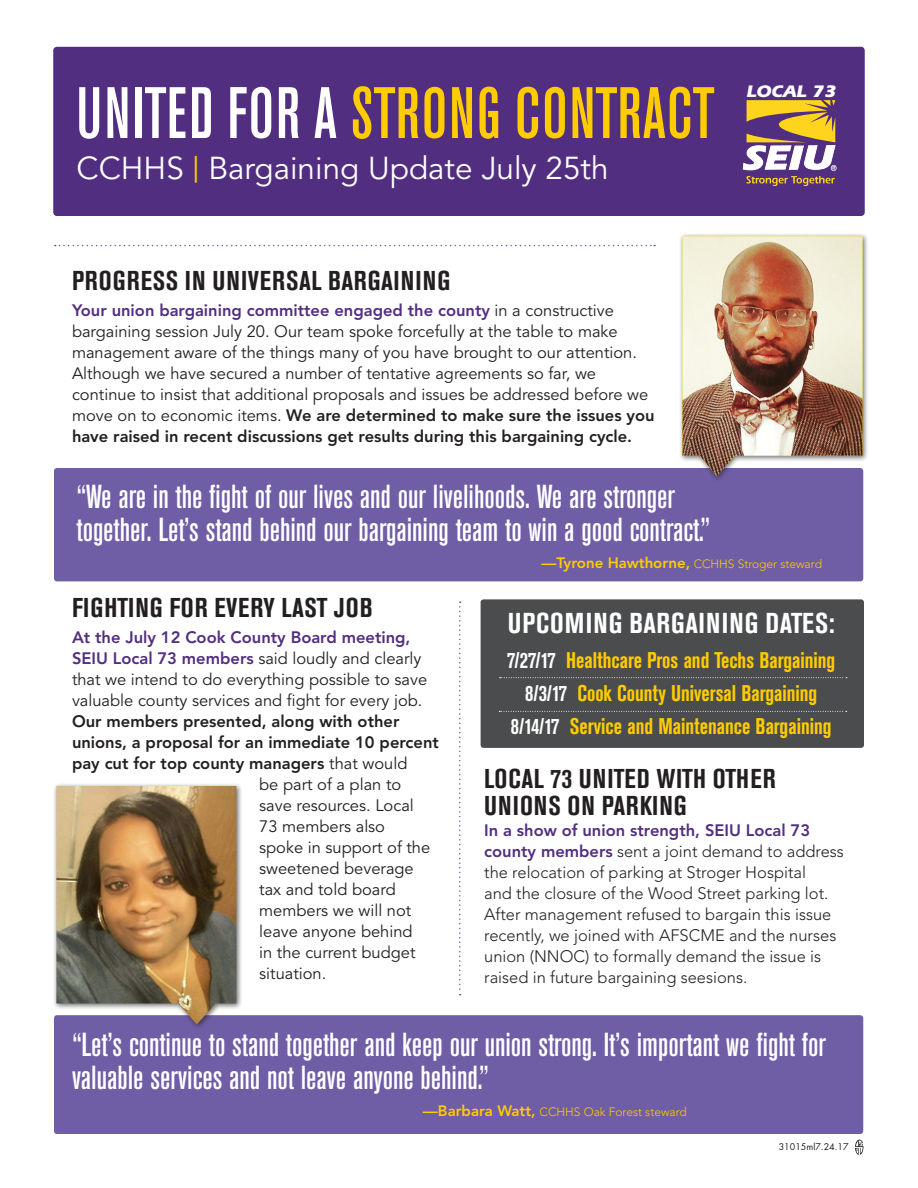
<style>
.page{position:relative;width:918px;height:1188px;background:#fff}
.page>*{position:absolute;margin:0;border:0;box-sizing:border-box;transform-origin:0 0}
.t1{font:500 condensed 72px "Akzidenz Grotesk BE";letter-spacing:.02em;color:#fc0;scale:.94 1}
.t2{font:500 condensed 33px/33px "Akzidenz Grotesk BE";color:#fff}
.t3{font:31.5px "Avenir LT Std";color:#fff}
.t4{font:700 condensed 28.5px "Akzidenz Grotesk BE";letter-spacing:.035em;color:#fff}
.t5{font:700 condensed 27px/27px "Akzidenz Grotesk BE";letter-spacing:.035em;color:#231f20}
.t6{font:700 condensed 22.5px "Akzidenz Grotesk BE";color:#fc0;scale:.93 1}
.t7{font:700 17.25px "ITC Eras Std";color:#fff}
.t8{font:16.5px/21px "Avenir LT Std";color:#231f20}
.t9{font:300 16.5px/21px "Avenir LT Std";color:#231f20}
.t10{font:800 16.5px "Avenir LT Std";color:#231f20}
.t11{font:800 16.5px "Avenir LT Std";color:#522e81}
.t12{font:300 12px "Avenir LT Std";color:#fc0}
.t13{font:9px "Futura Std";color:#231f20}
.s1{color:#fff}
.s2{font-size:26.85px;color:#fc0}
.s3{font-weight:800;color:#522e81}
.s4{font-weight:800}
.s5{font-weight:800;font-size:15px}
.s6{font-weight:400}
</style>
<div class="page">
<div style="left:54px;top:468px;width:809px;height:113px;background:#6f5da5;border-radius:3px"></div>
<div style="left:481px;top:599px;width:383px;height:149px;background:#4b4c4d;border-radius:3px"></div>
<div style="left:54px;top:48px;width:810px;height:167px;background:#522e81;border-radius:3px"></div>
<div style="left:53px;top:47px;width:812px;height:169px;border:2px solid #522e81;border-radius:3px"></div>
<div style="left:54px;top:1015px;width:809px;height:119px;background:#6f5da5;border-radius:3px"></div>
<div style="left:679px;top:233px;width:190px;height:249px;background:#231f20;opacity:.65"></div>
<img style="left:682px;top:236px;width:180px;height:240px">
<svg style="left:55px;top:245px;width:600px;height:1px"></svg>
<svg style="left:855px;top:1140px;width:8px;height:15px"></svg>
<svg style="left:743px;top:100px;width:94px;height:86px"></svg>
<svg style="left:459px;top:602px;width:2px;height:393px"></svg>
<div style="left:53px;top:782px;width:190px;height:248px;background:#231f20;opacity:.65"></div>
<img style="left:56px;top:786px;width:180px;height:238px">
<svg style="left:500px;top:677px;width:347px;height:1px"></svg>
<svg style="left:499px;top:711px;width:348px;height:1px"></svg>
<p class="t1" style="left:76px;top:73px;width:681px"><span class="s1">UNITED FOR A</span> STRONG CONTRACT</p>
<p class="t3" style="left:76px;top:150px;width:534px">CCHHS <span class="s2">|</span> Bargaining Update July 25th</p>
<p class="t7" style="left:746px;top:81px;width:94px">LOCAL 73</p>
<p class="t5" style="left:72px;top:268px;width:380px">PROGRESS IN UNIVERSAL BARGAINING</p>
<p class="t8" style="left:72px;top:300px;width:584px"><span class="s3">Your union bargaining committee engaged the county</span> in a constructive bargaining session July 20. Our team spoke forcefully at the table to make management aware of the things many of you have brought to our attention.<br>Although we have secured a number of tentative agreements so far, we continue to insist that additional proposals and issues be addressed before we move on to economic items. <span class="s4">We are determined to make sure the issues you have raised in recent discussions get results during this bargaining cycle.</span></p>
<p class="t2" style="left:76px;top:481px;width:635px">“We are in the fight of our lives and our livelihoods. We are stronger together. Let’s stand behind our bargaining team to win a good contract.”</p>
<p class="t12" style="left:542px;top:557px;width:282px"><span class="s5">—Tyrone Hawthorne,</span> CCHHS Stroger steward</p>
<p class="t5" style="left:72px;top:595px;width:302px">FIGHTING FOR EVERY LAST JOB</p>
<p class="t11" style="left:72px;top:627px;width:340px">At the July 12 Cook County Board meeting,</p>
<p class="t8" style="left:72px;top:648px;width:351px"><span class="s3">SEIU Local 73 members</span> said loudly and clearly</p>
<p class="t8" style="left:72px;top:669px;width:357px">that we intend to do everything possible to save</p>
<p class="t8" style="left:72px;top:690px;width:352px">valuable county services and fight for every job.</p>
<p class="t10" style="left:72px;top:711px;width:329px">Our members presented, along with other</p>
<p class="t10" style="left:72px;top:732px;width:368px">unions, a proposal for an immediate 10 percent</p>
<p class="t10" style="left:72px;top:753px;width:337px">pay cut for top county managers <span class="s6">that would</span></p>
<p class="t8" style="left:259px;top:774px;width:144px">be part of a plan to</p>
<p class="t8" style="left:259px;top:795px;width:156px">save resources. Local</p>
<p class="t8" style="left:259px;top:816px;width:127px">73 members also</p>
<p class="t8" style="left:259px;top:837px;width:173px">spoke in support of the</p>
<p class="t8" style="left:259px;top:858px;width:156px">sweetened beverage</p>
<p class="t8" style="left:259px;top:879px;width:138px">tax and told board</p>
<p class="t8" style="left:259px;top:900px;width:154px">members we will not</p>
<p class="t8" style="left:259px;top:921px;width:155px">leave anyone behind</p>
<p class="t8" style="left:259px;top:942px;width:158px">in the current budget</p>
<p class="t8" style="left:259px;top:963px;width:69px">situation.</p>
<p class="t4" style="left:508px;top:607px;width:329px">UPCOMING BARGAINING DATES:</p>
<p class="t6" style="left:507px;top:647px;width:354px"><span class="s1">7/27/17</span> Healthcare Pros and Techs Bargaining</p>
<p class="t6" style="left:525px;top:680px;width:316px"><span class="s1">8/3/17</span> Cook County Universal Bargaining</p>
<p class="t6" style="left:511px;top:713px;width:346px"><span class="s1">8/14/17</span> Service and Maintenance Bargaining</p>
<p class="t5" style="left:484px;top:765px;width:293px">LOCAL 73 UNITED WITH OTHER<br>UNIONS ON PARKING</p>
<p class="t9" style="left:484px;top:820px;width:361px"><span class="s3">In a show of union strength, SEIU Local 73 county members</span> sent a joint demand to address the relocation of parking at Stroger Hospital<br>and the closure of the Wood Street parking lot.<br>After management refused to bargain this issue recently, we joined with AFSCME and the nurses union (NNOC) to formally demand the issue is raised in future bargaining seesions.</p>
<p class="t2" style="left:72px;top:1029px;width:755px">“Let’s continue to stand together and keep our union strong. It’s important we fight for valuable services and not leave anyone behind.”</p>
<p class="t12" style="left:423px;top:1105px;width:265px"><span class="s5">—Barbara Watt,</span> CCHHS Oak Forest steward</p>
<p class="t13" style="left:779px;top:1141px;width:71px">31015ml7.24.17</p>
</div>
